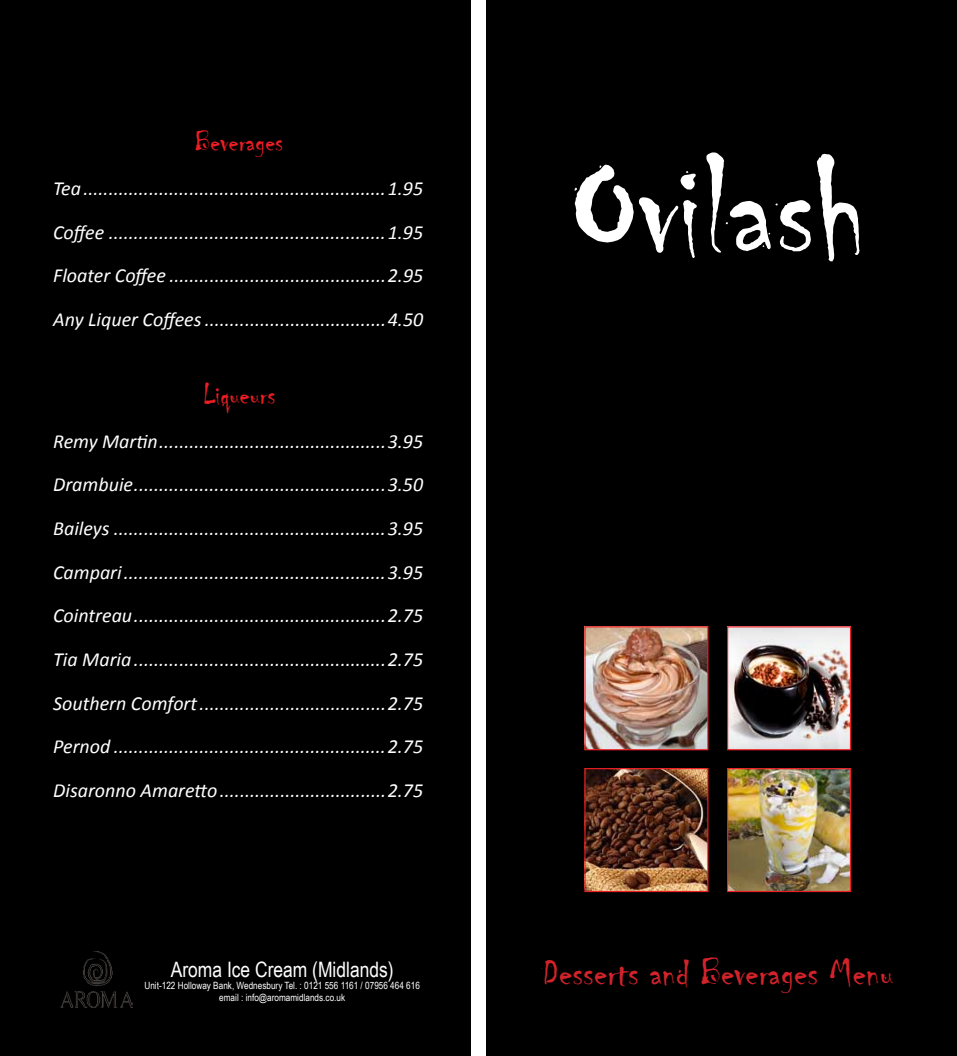
<style>
.page{position:relative;width:957px;height:1056px;background:#000}
.page>*{position:absolute;margin:0;border:0;box-sizing:border-box;transform-origin:0 0}
.t1{font:150px "Chiller";color:#fff}
.t2{font:40px "Chiller";color:#d2232a}
.t3{font:30px "Chiller";color:#ed1d24}
.t4{font:21.25px "Arial Narrow";color:#fff}
.t5{font:italic 20px/43.6px "Calibri";color:#fff;text-align:justify}
.t6{font:10px/12px "Arial Narrow";color:#fff;text-align:center}
</style>
<div class="page">
<img style="left:60px;top:951px;width:73px;height:57px">
<div style="left:471px;top:0;width:14px;height:1056px;background:#fff"></div>
<img style="left:586px;top:628px;width:120px;height:120px">
<div style="left:584px;top:626px;width:124px;height:124px;border:1px solid #ed1d24"></div>
<img style="left:586px;top:770px;width:120px;height:120px">
<div style="left:584px;top:768px;width:124px;height:124px;border:1px solid #ed1d24"></div>
<img style="left:729px;top:628px;width:120px;height:120px">
<div style="left:727px;top:626px;width:124px;height:124px;border:1px solid #ed1d24"></div>
<img style="left:729px;top:770px;width:120px;height:120px">
<div style="left:727px;top:768px;width:124px;height:124px;border:1px solid #ed1d24"></div>
<h3 class="t3" style="left:195px;top:126px;width:90px">Beverages</h3>
<p class="t5" style="left:53px;top:166px;width:372px">Tea............................................................1.95<br>Coffee .......................................................1.95<br>Floater Coffee ...........................................2.95<br>Any Liquer Coffees....................................4.50</p>
<h3 class="t3" style="left:203px;top:379px;width:74px">Liqueurs</h3>
<p class="t5" style="left:53px;top:418px;width:372px">Remy Martin.............................................3.95<br>Drambuie..................................................3.50<br>Baileys ......................................................3.95<br>Campari....................................................3.95<br>Cointreau..................................................2.75<br>Tia Maria..................................................2.75<br>Southern Comfort.....................................2.75<br>Pernod ......................................................2.75<br>Disaronno Amaretto.................................2.75</p>
<p class="t4" style="left:171px;top:954px;width:224px">Aroma Ice Cream (Midlands)</p>
<p class="t6" style="left:144px;top:979px;width:277px">Unit-122 Holloway Bank, Wednesbury Tel. : 0121 556 1161 / 07956 464 616 email : info@aromamidlands.co.uk</p>
<h1 class="t1" style="left:569px;top:126px;width:298px">Ovilash</h1>
<h2 class="t2" style="left:542px;top:951px;width:353px">Desserts and Beverages Menu</h2>
</div>
